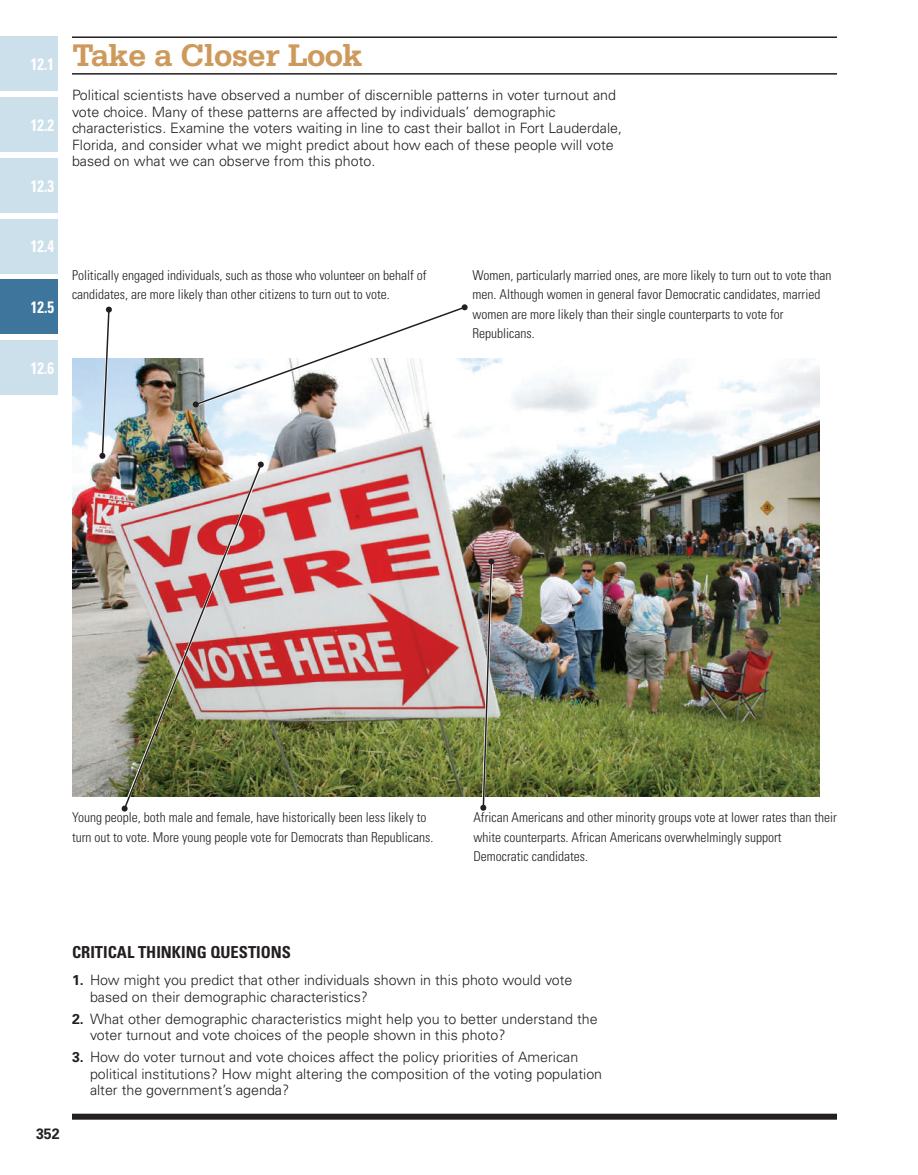
<style>
.page{position:relative;width:918px;height:1175px;background:#fff}
.page>*{position:absolute;margin:0;border:0;box-sizing:border-box;transform-origin:0 0}
.t1{font:700 33px "Serifa Std";letter-spacing:-.02em;color:#ce9a5c}
.t2{font:700 condensed 16.5px "Univers LT Std";color:#231f20}
.t3{font:700 condensed 16.5px "Univers LT Std";color:#fff;scale:.9 1}
.t4{font:700 15px "Univers LT Std";color:#231f20;scale:.95 1}
.t5{font:300 14.25px/16.5px "Univers LT Std";color:#231f20}
.t6{font:300 condensed 13.5px/19.5px "Univers LT Std";color:#231f20}
.s1{font-weight:700}
</style>
<div class="page">
<div style="left:0;top:36px;width:58px;height:55px;background:#cce0eb"></div>
<div style="left:0;top:218px;width:58px;height:55px;background:#cce0eb"></div>
<div style="left:0;top:97px;width:58px;height:55px;background:#cce0eb"></div>
<div style="left:0;top:158px;width:58px;height:55px;background:#cce0eb"></div>
<div style="left:0;top:340px;width:58px;height:55px;background:#cce0eb"></div>
<div style="left:0;top:279px;width:58px;height:55px;background:#3e759c"></div>
<div style="left:72px;top:1113px;width:765px;height:6px;background:#231f20"></div>
<hr style="left:72px;top:73px;width:765px;height:2px;background:#231f20">
<hr style="left:72px;top:36px;width:765px;height:2px;background:#231f20">
<img style="left:73px;top:359px;width:747px;height:437px">
<img style="left:120px;top:459px;width:145px;height:338px">
<img style="left:123px;top:462px;width:140px;height:343px">
<svg style="left:257px;top:461px;width:7px;height:7px"></svg>
<svg style="left:121px;top:805px;width:7px;height:7px"></svg>
<svg style="left:99px;top:306px;width:13px;height:155px"></svg>
<img style="left:480px;top:556px;width:15px;height:255px">
<svg style="left:190px;top:304px;width:280px;height:105px"></svg>
<p class="t3" style="left:31px;top:54px;width:27px">12.1</p>
<p class="t3" style="left:31px;top:115px;width:27px">12.2</p>
<p class="t3" style="left:31px;top:175px;width:27px">12.3</p>
<h1 class="t1" style="left:72px;top:35px;width:292px">Take a Closer Look</h1>
<p class="t5" style="left:72px;top:87px;width:552px">Political scientists have observed a number of discernible patterns in voter turnout and vote choice. Many of these patterns are affected by individuals’ demographic characteristics. Examine the voters waiting in line to cast their ballot in Fort Lauderdale, Florida, and consider what we might predict about how each of these people will vote based on what we can observe from this photo.</p>
<p class="t3" style="left:31px;top:236px;width:27px">12.4</p>
<p class="t3" style="left:31px;top:297px;width:27px">12.5</p>
<p class="t3" style="left:31px;top:357px;width:27px">12.6</p>
<p class="t6" style="left:72px;top:265px;width:356px">Politically engaged individuals, such as those who volunteer on behalf of candidates, are more likely than other citizens to turn out to vote.</p>
<p class="t6" style="left:473px;top:265px;width:360px">Women, particularly married ones, are more likely to turn out to vote than men. Although women in general favor Democratic candidates, married women are more likely than their single counterparts to vote for Republicans.</p>
<p class="t6" style="left:72px;top:807px;width:363px">Young people, both male and female, have historically been less likely to turn out to vote. More young people vote for Democrats than Republicans.</p>
<p class="t6" style="left:473px;top:807px;width:365px">African Americans and other minority groups vote at lower rates than their white counterparts. African Americans overwhelmingly support<br>Democratic candidates.</p>
<p class="t4" style="left:36px;top:1124px;width:27px">352</p>
<p class="t2" style="left:72px;top:941px;width:221px">CRITICAL THINKING QUESTIONS</p>
<p class="t5" style="left:90px;top:972px;width:484px;text-indent:-18px"><span class="s1">1.</span> How might you predict that other individuals shown in this photo would vote based on their demographic characteristics?</p>
<p class="t5" style="left:90px;top:1010px;width:509px;text-indent:-18px"><span class="s1">2.</span> What other demographic characteristics might help you to better understand the voter turnout and vote choices of the people shown in this photo?</p>
<p class="t5" style="left:90px;top:1049px;width:514px;text-indent:-18px"><span class="s1">3.</span> How do voter turnout and vote choices affect the policy priorities of American political institutions? How might altering the composition of the voting population alter the government’s agenda?</p>
</div>
